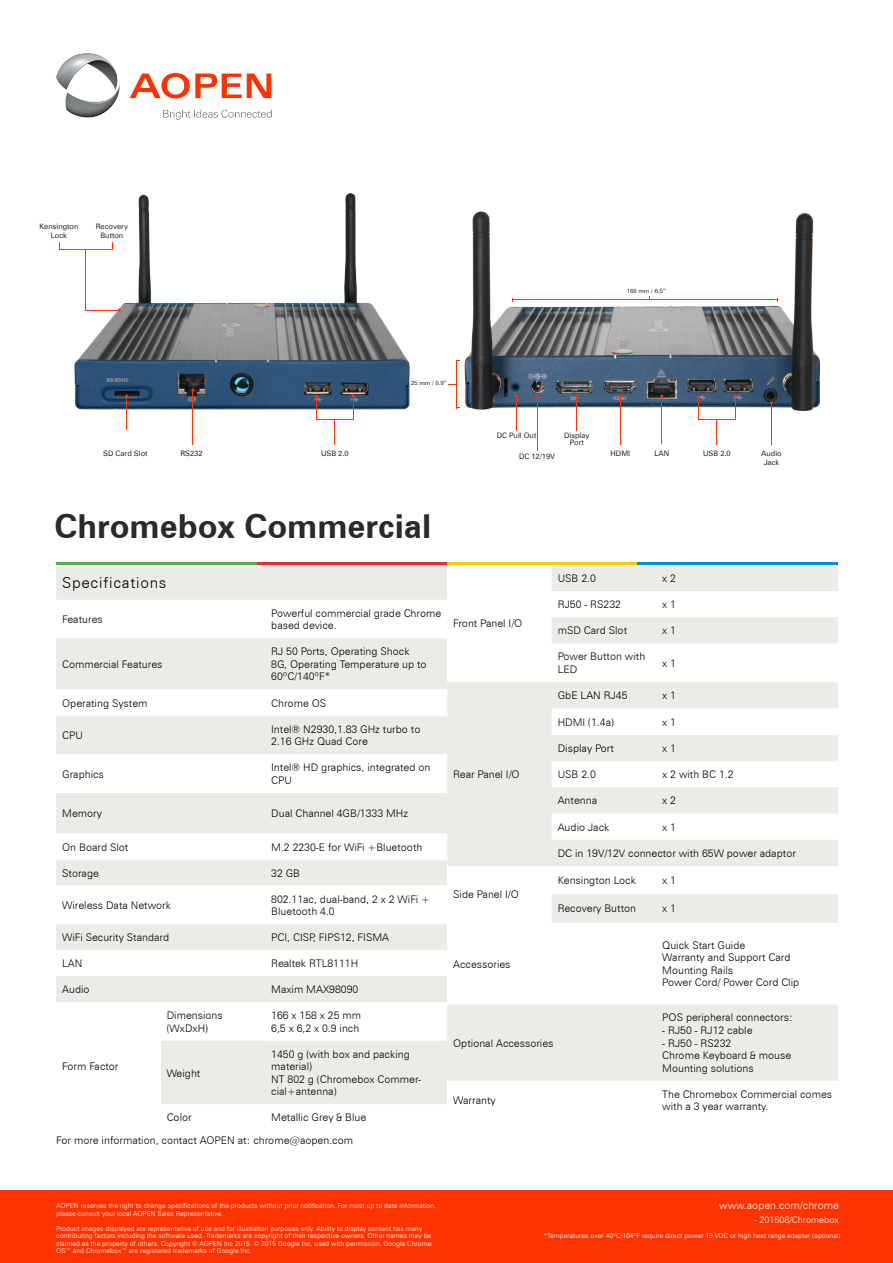
<style>
.page{position:relative;width:893px;height:1263px;background:#fff}
.page>*{position:absolute;margin:0;border:0;box-sizing:border-box;transform-origin:0 0}
.t1{font:700 33px "Zurich BT";color:#2b2a29}
.t2{font:300 15px "Zurich BT";letter-spacing:.05em;color:#000}
.t3{font:300 10.5px/12.6px "Zurich BT";color:#000}
.t4{font:300 10.5px "Zurich BT";color:#fff}
.t5{font:300 9px "Zurich BT";color:#fff}
.t6{font:7.5px/9px "Zurich BT";color:#2b2a29;text-align:center}
.t7{font:300 6.75px/7.5px "Zurich BT";color:#fff}
.t8{font:6px "Zurich BT";color:#292929}
</style>
<div class="page">
<div style="left:0;top:1190px;width:893px;height:73px;background:#f30"></div>
<img style="left:56px;top:53px;width:216px;height:67px">
<img style="left:59px;top:193px;width:351px;height:235px">
<img style="left:457px;top:211px;width:363px;height:200px">
<hr style="left:620px;top:397px;width:1px;height:48px;background:#f30">
<hr style="left:661px;top:396px;width:1px;height:48px;background:#f30">
<hr style="left:576px;top:396px;width:1px;height:34px;background:#f30">
<hr style="left:537px;top:396px;width:1px;height:54px;background:#f30">
<hr style="left:516px;top:397px;width:1px;height:33px;background:#f30">
<svg style="left:697px;top:395px;width:3px;height:24px"></svg>
<hr style="left:698px;top:419px;width:38px;height:1px;background:#f30">
<svg style="left:716px;top:420px;width:1px;height:24px"></svg>
<svg style="left:734px;top:395px;width:3px;height:24px"></svg>
<hr style="left:771px;top:403px;width:1px;height:41px;background:#f30">
<svg style="left:315px;top:395px;width:3px;height:25px"></svg>
<hr style="left:316px;top:419px;width:38px;height:1px;background:#f30">
<svg style="left:334px;top:420px;width:1px;height:24px"></svg>
<svg style="left:352px;top:395px;width:3px;height:25px"></svg>
<hr style="left:193px;top:390px;width:1px;height:54px;background:#f30">
<hr style="left:126px;top:396px;width:1px;height:34px;background:#f30">
<svg style="left:56px;top:564px;width:391px;height:125px;fill:#ebebe7"></svg>
<svg style="left:56px;top:716px;width:391px;height:388px;fill:#ebebe7"></svg>
<svg style="left:447px;top:564px;width:391px;height:517px"></svg>
<svg style="left:552px;top:682px;width:286px;height:79px"></svg>
<hr style="left:59px;top:249px;width:53px;height:1px;background:#f30">
<hr style="left:85px;top:249px;width:1px;height:61px;background:#f30">
<hr style="left:85px;top:310px;width:34px;height:1px;background:#f30">
<hr style="left:456px;top:360px;width:1px;height:48px;background:#f30">
<hr style="left:512px;top:299px;width:266px;height:1px;background:#f30">
<hr style="left:56px;top:562px;width:201px;height:2px;background:#4eb346">
<hr style="left:257px;top:562px;width:190px;height:2px;background:#df342b">
<hr style="left:447px;top:562px;width:190px;height:2px;background:#fdca0b">
<hr style="left:637px;top:562px;width:201px;height:2px;background:#0090cd">
<p class="t6" style="left:39px;top:221px;width:41px">Kensington<br>Lock</p>
<p class="t6" style="left:96px;top:221px;width:34px">Recovery<br>Button</p>
<p class="t8" style="left:627px;top:287px;width:41px">166 mm / 6,5”</p>
<p class="t6" style="left:103px;top:449px;width:46px">SD Card Slot</p>
<p class="t6" style="left:180px;top:449px;width:24px">RS232</p>
<p class="t6" style="left:321px;top:449px;width:29px">USB 2.0</p>
<p class="t8" style="left:411px;top:380px;width:37px">25 mm / 0.9”</p>
<h1 class="t1" style="left:54px;top:506px;width:378px">Chromebox Commercial</h1>
<p class="t6" style="left:497px;top:430px;width:41px">DC Pull Out</p>
<p class="t6" style="left:519px;top:452px;width:38px">DC 12/19V</p>
<p class="t6" style="left:564px;top:431px;width:27px;line-height:7.5px">Display<br>Port</p>
<p class="t6" style="left:611px;top:449px;width:21px">HDMI</p>
<p class="t6" style="left:654px;top:449px;width:16px">LAN</p>
<p class="t6" style="left:703px;top:449px;width:29px">USB 2.0</p>
<h2 class="t2" style="left:62px;top:573px;width:106px">Specifications</h2>
<p class="t3" style="left:62px;top:613px;width:42px">Features</p>
<p class="t3" style="left:271px;top:606px;width:172px">Powerful commercial grade Chrome based device.</p>
<p class="t3" style="left:62px;top:658px;width:102px">Commercial Features</p>
<p class="t3" style="left:271px;top:645px;width:157px">RJ 50 Ports, Operating Shock<br>8G, Operating Temperature up to<br>60ºC/140ºF*</p>
<p class="t3" style="left:453px;top:617px;width:71px">Front Panel I/O</p>
<p class="t3" style="left:558px;top:571px;width:40px">USB 2.0</p>
<p class="t3" style="left:662px;top:571px;width:15px">x 2</p>
<p class="t3" style="left:558px;top:598px;width:65px">RJ50 - RS232</p>
<p class="t3" style="left:662px;top:598px;width:15px">x 1</p>
<p class="t3" style="left:558px;top:624px;width:71px">mSD Card Slot</p>
<p class="t3" style="left:662px;top:624px;width:15px">x 1</p>
<p class="t3" style="left:558px;top:650px;width:89px">Power Button with<br>LED</p>
<p class="t3" style="left:662px;top:657px;width:15px">x 1</p>
<p class="t6" style="left:761px;top:449px;width:22px">Audio<br>Jack</p>
<p class="t3" style="left:62px;top:696px;width:87px">Operating System</p>
<p class="t3" style="left:271px;top:696px;width:56px">Chrome OS</p>
<p class="t3" style="left:62px;top:729px;width:22px">CPU</p>
<p class="t3" style="left:271px;top:722px;width:151px">Intel® N2930,1.83 GHz turbo to<br>2.16 GHz Quad Core</p>
<p class="t3" style="left:62px;top:767px;width:43px">Graphics</p>
<p class="t3" style="left:271px;top:761px;width:161px">Intel® HD graphics, integrated on<br>CPU</p>
<p class="t3" style="left:62px;top:807px;width:41px">Memory</p>
<p class="t3" style="left:271px;top:807px;width:138px">Dual Channel 4GB/1333 MHz</p>
<p class="t3" style="left:62px;top:840px;width:68px">On Board Slot</p>
<p class="t3" style="left:271px;top:840px;width:153px">M.2 2230-E for WiFi +Bluetooth</p>
<p class="t3" style="left:62px;top:866px;width:38px">Storage</p>
<p class="t3" style="left:271px;top:866px;width:30px">32 GB</p>
<p class="t3" style="left:62px;top:899px;width:110px">Wireless Data Network</p>
<p class="t3" style="left:271px;top:892px;width:160px">802.11ac, dual-band, 2 x 2 WiFi +<br>Bluetooth 4.0</p>
<p class="t3" style="left:62px;top:931px;width:108px">WiFi Security Standard</p>
<p class="t3" style="left:271px;top:931px;width:119px">PCI, CISP, FIPS12, FISMA</p>
<p class="t3" style="left:62px;top:957px;width:22px">LAN</p>
<p class="t3" style="left:271px;top:957px;width:88px">Realtek RTL8111H</p>
<p class="t3" style="left:62px;top:983px;width:29px">Audio</p>
<p class="t3" style="left:271px;top:983px;width:89px">Maxim MAX98090</p>
<p class="t3" style="left:62px;top:1060px;width:58px">Form Factor</p>
<p class="t3" style="left:167px;top:1009px;width:58px">Dimensions (WxDxH)</p>
<p class="t3" style="left:271px;top:1009px;width:91px">166 x 158 x 25 mm<br>6,5 x 6,2 x 0.9 inch</p>
<p class="t3" style="left:167px;top:1066px;width:35px">Weight</p>
<p class="t3" style="left:271px;top:1047px;width:151px">1450 g (with box and packing material)<br>NT 802 g (Chromebox Commer&shy;cial+antenna)</p>
<p class="t3" style="left:167px;top:1111px;width:27px">Color</p>
<p class="t3" style="left:271px;top:1111px;width:96px">Metallic Grey &amp; Blue</p>
<p class="t3" style="left:56px;top:1134px;width:298px">For more information, contact AOPEN at: chrome@aopen.com</p>
<p class="t3" style="left:453px;top:768px;width:68px">Rear Panel I/O</p>
<p class="t3" style="left:453px;top:888px;width:67px">Side Panel I/O</p>
<p class="t3" style="left:453px;top:957px;width:59px">Accessories</p>
<p class="t3" style="left:558px;top:689px;width:71px">GbE LAN RJ45</p>
<p class="t3" style="left:662px;top:689px;width:15px">x 1</p>
<p class="t3" style="left:558px;top:715px;width:58px">HDMI (1.4a)</p>
<p class="t3" style="left:662px;top:715px;width:15px">x 1</p>
<p class="t3" style="left:558px;top:742px;width:58px">Display Port</p>
<p class="t3" style="left:662px;top:742px;width:15px">x 1</p>
<p class="t3" style="left:558px;top:768px;width:40px">USB 2.0</p>
<p class="t3" style="left:662px;top:768px;width:73px">x 2 with BC 1.2</p>
<p class="t3" style="left:558px;top:794px;width:41px">Antenna</p>
<p class="t3" style="left:662px;top:794px;width:15px">x 2</p>
<p class="t3" style="left:558px;top:820px;width:53px">Audio Jack</p>
<p class="t3" style="left:662px;top:820px;width:15px">x 1</p>
<p class="t3" style="left:558px;top:847px;width:240px">DC in 19V/12V connector with 65W power adaptor</p>
<p class="t3" style="left:558px;top:874px;width:80px">Kensington Lock</p>
<p class="t3" style="left:662px;top:874px;width:15px">x 1</p>
<p class="t3" style="left:558px;top:902px;width:80px">Recovery Button</p>
<p class="t3" style="left:662px;top:902px;width:15px">x 1</p>
<p class="t3" style="left:662px;top:938px;width:139px">Quick Start Guide<br>Warranty and Support Card<br>Mounting Rails<br>Power Cord/ Power Cord Clip</p>
<p class="t3" style="left:453px;top:1036px;width:102px">Optional Accessories</p>
<p class="t3" style="left:662px;top:1011px;width:132px">POS peripheral connectors:</p>
<p class="t3" style="left:662px;top:1024px;width:92px">- RJ50 - RJ12 cable</p>
<p class="t3" style="left:662px;top:1036px;width:130px">- RJ50 - RS232<br>Chrome Keyboard &amp; mouse<br>Mounting solutions</p>
<p class="t3" style="left:453px;top:1094px;width:44px">Warranty</p>
<p class="t3" style="left:662px;top:1088px;width:171px">The Chromebox Commercial comes with a 3 year warranty.</p>
<p class="t7" style="left:56px;top:1202px;width:381px">AOPEN reserves the right to change specifications of the products without prior notification. For most up to date information, please consult your local AOPEN Sales Representative.</p>
<p class="t7" style="left:56px;top:1225px;width:377px">Product images displayed are representative of use and for illustration purposes only. Ability to display content has many contributing factors including the software used. Trademarks are copyright of their respective owners. Other names may be claimed as the property of others. Copyright © AOPEN Inc 2015. © 2015 Google Inc, used with permission. Google Chrome OS™ and Chromebox™ are registered trademarks of Google Inc.</p>
<p class="t4" style="left:719px;top:1199px;width:121px">www.aopen.com/chrome</p>
<p class="t5" style="left:755px;top:1215px;width:86px">- 201508/Chromebox</p>
<p class="t7" style="left:544px;top:1232px;width:298px">*Temperatures over 40ºC/104ºF require direct power 19 VDC or high heat range adapter (optional)</p>
</div>
